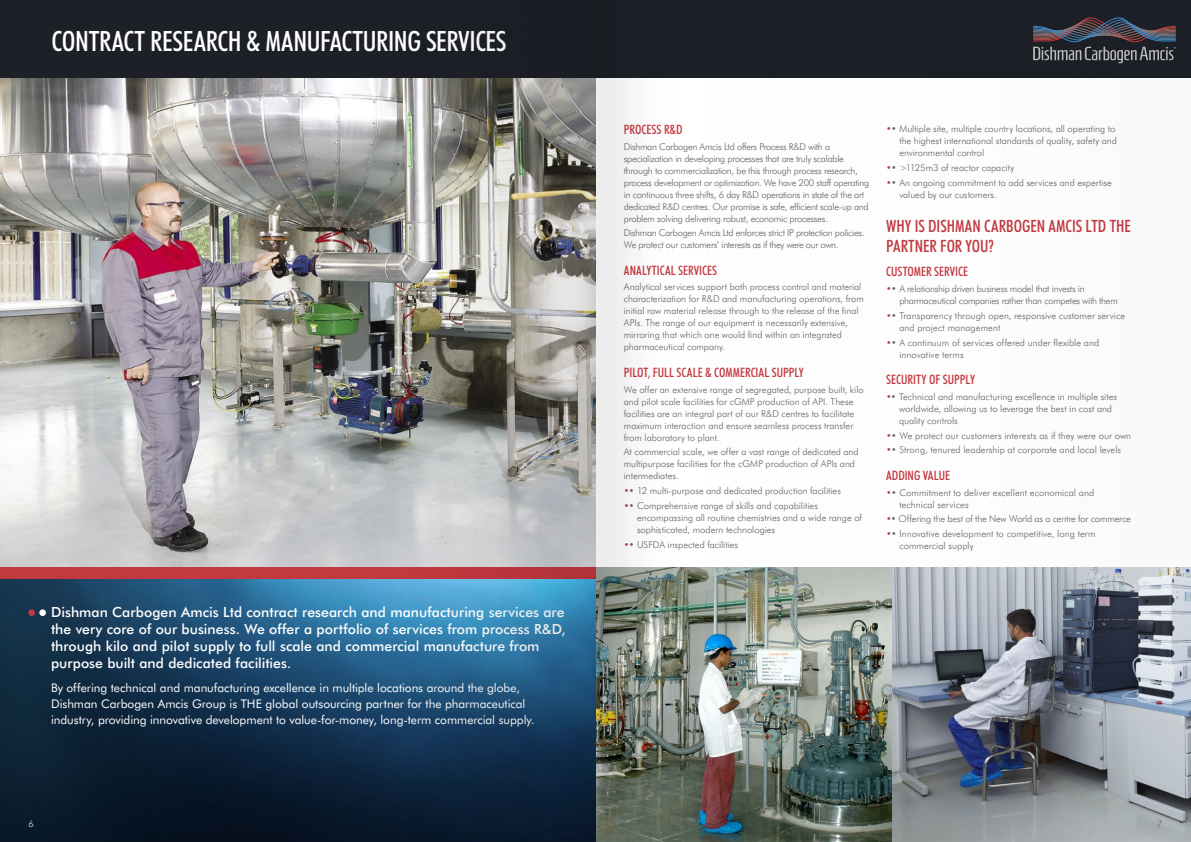
<style>
.page{position:relative;width:1191px;height:842px;background:#fff}
.page>*{position:absolute;margin:0;border:0;box-sizing:border-box;transform-origin:0 0}
.t1{font:500 condensed 28px "Futura BT";letter-spacing:-.015em;color:#fff}
.t2{font:500 condensed 17px/20.4px "Futura BT";letter-spacing:-.005em;color:#c4383f}
.t3{font:500 14px/16.8px "Futura BT";color:#fff}
.t4{font:500 condensed 13px "Futura BT";color:#c4383f}
.t5{font:12px/16px "Futura BT";letter-spacing:-.005em;color:#fff}
.t6{font:300 9.5px/12px "Futura BT";letter-spacing:-.005em;color:#656565}
.t7{font:300 9.5px/12px "Futura BT";letter-spacing:-.03em;color:#656565}
.t8{font:300 9.5px/12px "Futura BT";letter-spacing:-.035em;color:#656565}
.t9{font:300 9px "Futura BT";color:#ebebeb}
.t10{font:300 9px "Futura BT";color:#656565}
.s1{font-weight:400;color:#c4383f}
.s2{font-weight:400}
</style>
<div class="page">
<img style="left:0;top:0;width:1191px;height:842px">
<h1 class="t1" style="left:52px;top:24px;width:456px">CONTRACT RESEARCH &amp; MANUFACTURING SERVICES</h1>
<p class="t3" style="left:51px;top:604px;width:516px">Dishman Carbogen Amcis Ltd contract research and manufacturing services are the very core of our business. We offer a portfolio of services from process R&amp;D, through kilo and pilot supply to full scale and commercial manufacture from purpose built and dedicated facilities.</p>
<p class="t5" style="left:51px;top:680px;width:485px">By offering technical and manufacturing excellence in multiple locations around the globe,<br>Dishman Carbogen Amcis Group is THE global outsourcing partner for the pharmaceutical industry, providing innovative development to value-for-money, long-term commercial supply.</p>
<h3 class="t4" style="left:624px;top:121px;width:60px">PROCESS R&amp;D</h3>
<p class="t7" style="left:624px;top:140px;width:247px">Dishman Carbogen Amcis Ltd offers Process R&amp;D with a specialization in developing processes that are truly scalable through to commercialization, be this through process research, process development or optimization. We have 200 staff operating in continuous three shifts, 6 day R&amp;D operations in state of the art dedicated R&amp;D centres. Our promise is safe, efficient scale-up and problem solving delivering robust, economic processes.</p>
<p class="t8" style="left:624px;top:227px;width:242px">Dishman Carbogen Amcis Ltd enforces strict IP protection policies.<br>We protect our customers’ interests as if they were our own.</p>
<h3 class="t4" style="left:624px;top:262px;width:95px">ANALYTICAL SERVICES</h3>
<p class="t6" style="left:624px;top:281px;width:242px">Analytical services support both process control and material characterization for R&amp;D and manufacturing operations, from initial raw material release through to the release of the final APIs. The range of our equipment is necessarily extensive, mirroring that which one would find within an integrated pharmaceutical company.</p>
<h3 class="t4" style="left:624px;top:364px;width:182px">PILOT, FULL SCALE &amp; COMMERCIAL SUPPLY</h3>
<p class="t6" style="left:624px;top:383px;width:241px">We offer an extensive range of segregated, purpose built, kilo and pilot scale facilities for cGMP production of API. These facilities are an integral part of our R&amp;D centres to facilitate maximum interaction and ensure seamless process transfer from laboratory to plant.</p>
<p class="t6" style="left:624px;top:446px;width:236px">At commercial scale, we offer a vast range of dedicated and multipurpose facilities for the cGMP production of APIs and intermediates.</p>
<p class="t6" style="left:624px;top:485px;width:219px"><span class="s1">•</span><span class="s2">•</span> 12 multi-purpose and dedicated production facilities</p>
<p class="t6" style="left:637px;top:500px;width:226px;text-indent:-13px"><span class="s1">•</span><span class="s2">•</span> Comprehensive range of skills and capabilities encompassing all routine chemistries and a wide range of sophisticated, modern technologies</p>
<p class="t6" style="left:624px;top:538px;width:116px"><span class="s1">•</span><span class="s2">•</span> USFDA inspected facilities</p>
<p class="t6" style="left:899px;top:123px;width:219px;text-indent:-13px"><span class="s1">•</span><span class="s2">•</span> Multiple site, multiple country locations, all operating to the highest international standards of quality, safety and environmental control</p>
<p class="t6" style="left:886px;top:161px;width:129px"><span class="s1">•</span><span class="s2">•</span> &gt;1125m3 of reactor capacity</p>
<p class="t6" style="left:899px;top:176px;width:214px;text-indent:-13px"><span class="s1">•</span><span class="s2">•</span> An ongoing commitment to add services and expertise valued by our customers.</p>
<h2 class="t2" style="left:886px;top:215px;width:246px">WHY IS DISHMAN CARBOGEN AMCIS LTD THE<br>PARTNER FOR YOU?</h2>
<h3 class="t4" style="left:886px;top:264px;width:83px">CUSTOMER SERVICE</h3>
<p class="t7" style="left:899px;top:282px;width:220px;text-indent:-13px"><span class="s1">•</span><span class="s2">•</span> A relationship driven business model that invests in pharmaceutical companies rather than competes with them</p>
<p class="t6" style="left:899px;top:309px;width:227px;text-indent:-13px"><span class="s1">•</span><span class="s2">•</span> Transparency through open, responsive customer service and project management</p>
<p class="t6" style="left:899px;top:336px;width:201px;text-indent:-13px"><span class="s1">•</span><span class="s2">•</span> A continuum of services offered under flexible and innovative terms</p>
<h3 class="t4" style="left:886px;top:371px;width:90px">SECURITY OF SUPPLY</h3>
<p class="t6" style="left:899px;top:390px;width:219px;text-indent:-13px"><span class="s1">•</span><span class="s2">•</span> Technical and manufacturing excellence in multiple sites worldwide, allowing us to leverage the best in cost and quality controls</p>
<p class="t6" style="left:886px;top:429px;width:246px"><span class="s1">•</span><span class="s2">•</span> We protect our customers interests as if they were our own</p>
<p class="t6" style="left:886px;top:444px;width:237px"><span class="s1">•</span><span class="s2">•</span> Strong, tenured leadership at corporate and local levels</p>
<h3 class="t4" style="left:886px;top:467px;width:65px">ADDING VALUE</h3>
<p class="t6" style="left:899px;top:486px;width:196px;text-indent:-13px"><span class="s1">•</span><span class="s2">•</span> Commitment to deliver excellent economical and technical services</p>
<p class="t6" style="left:886px;top:513px;width:246px"><span class="s1">•</span><span class="s2">•</span> Offering the best of the New World as a centre for commerce</p>
<p class="t6" style="left:899px;top:528px;width:198px;text-indent:-13px"><span class="s1">•</span><span class="s2">•</span> Innovative development to competitive, long term commercial supply</p>
<p class="t9" style="left:29px;top:819px;width:7px">6</p>
<p class="t10" style="left:1157px;top:819px;width:7px">7</p>
</div>
